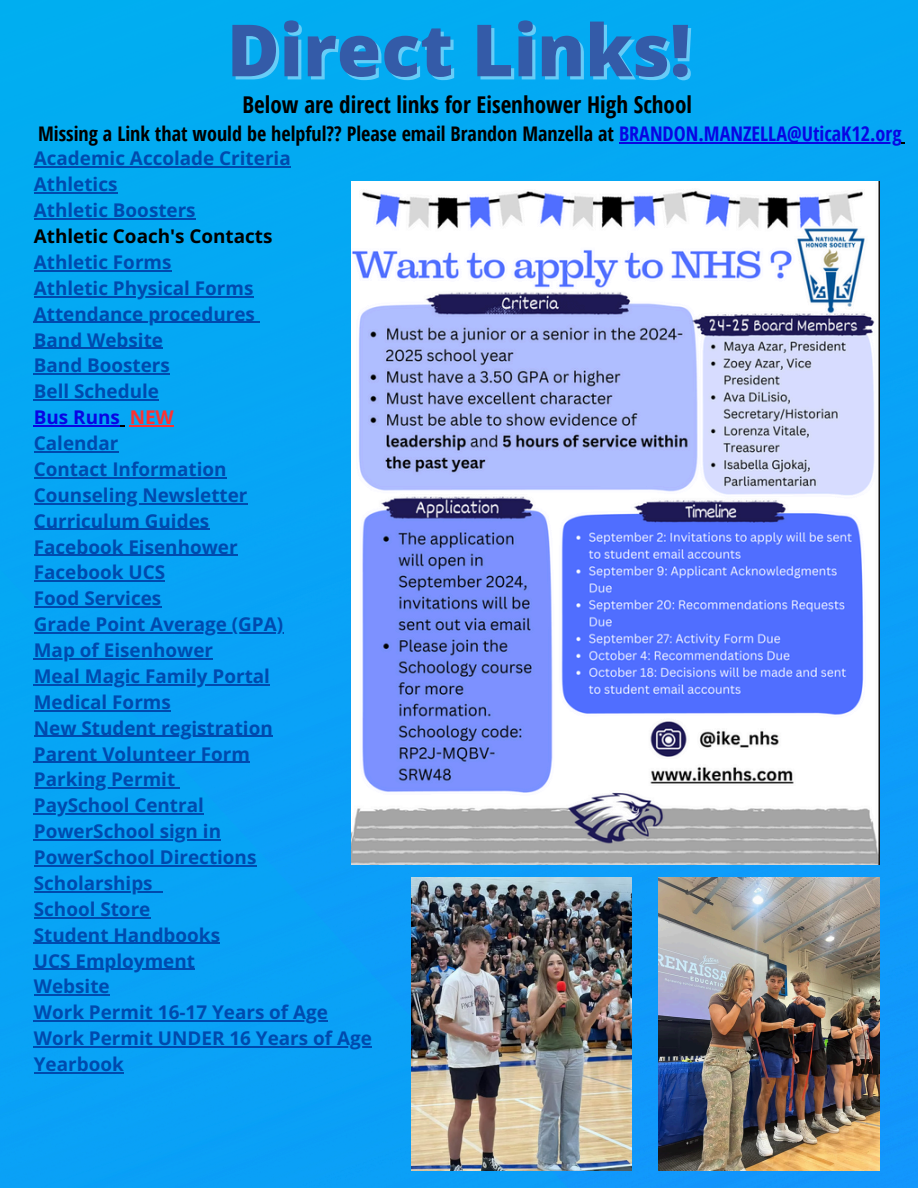
<style>
.page{position:relative;width:918px;height:1188px;background:#fff}
.page>*{position:absolute;margin:0;border:0;box-sizing:border-box;transform-origin:0 0}
.t1{font:800 72px "Open Sans";color:rgb(255 255 255/.4)}
.t2{font:700 23.1px "Open Sans Condensed";color:#000}
.t3{font:700 20.1px "Open Sans Condensed";color:#000}
.t4{font:700 18.9px/25.8px "Open Sans";color:#004aad}
.t5{font:700 18.9px "Open Sans";color:#000}
.t6{font:700 18.9px "Open Sans";color:#0805e3}
.t7{font:700 18.9px "Open Sans";color:#ff3131}
.s1{color:#0805e3}
</style>
<div class="page">
<img style="left:0;top:0;width:918px;height:1188px">
<div style="left:0;top:360px;width:683px;height:828px;background:#08a3f6"></div>
<img style="left:351px;top:181px;width:529px;height:683px">
<img style="left:659px;top:877px;width:220px;height:294px">
<img style="left:411px;top:877px;width:221px;height:294px">
<hr style="left:34px;top:167px;width:257px;height:1px;background:#004aad">
<hr style="left:34px;top:192px;width:83px;height:2px;background:#004aad">
<hr style="left:34px;top:218px;width:162px;height:1px;background:#004aad">
<hr style="left:34px;top:270px;width:138px;height:1px;background:#004aad">
<hr style="left:34px;top:296px;width:219px;height:1px;background:#004aad">
<hr style="left:34px;top:322px;width:221px;height:1px;background:#004aad">
<hr style="left:34px;top:348px;width:129px;height:1px;background:#004aad">
<hr style="left:34px;top:374px;width:136px;height:1px;background:#004aad">
<hr style="left:34px;top:399px;width:125px;height:2px;background:#004aad">
<hr style="left:34px;top:425px;width:86px;height:1px;background:#0805e3">
<hr style="left:130px;top:425px;width:44px;height:1px;background:#ff3131">
<hr style="left:34px;top:451px;width:85px;height:1px;background:#004aad">
<hr style="left:34px;top:477px;width:193px;height:1px;background:#004aad">
<hr style="left:34px;top:503px;width:214px;height:1px;background:#004aad">
<hr style="left:34px;top:529px;width:175px;height:1px;background:#004aad">
<hr style="left:34px;top:555px;width:204px;height:1px;background:#004aad">
<hr style="left:34px;top:581px;width:109px;height:1px;background:#004aad">
<svg style="left:143px;top:581px;width:22px;height:1px"></svg>
<hr style="left:34px;top:606px;width:127px;height:2px;background:#004aad">
<hr style="left:34px;top:632px;width:249px;height:1px;background:#004aad">
<hr style="left:34px;top:658px;width:179px;height:1px;background:#004aad">
<hr style="left:34px;top:684px;width:236px;height:1px;background:#004aad">
<hr style="left:34px;top:710px;width:137px;height:1px;background:#004aad">
<hr style="left:34px;top:736px;width:239px;height:1px;background:#004aad">
<hr style="left:34px;top:762px;width:216px;height:1px;background:#004aad">
<hr style="left:34px;top:788px;width:141px;height:1px;background:#004aad">
<hr style="left:34px;top:813px;width:170px;height:2px;background:#004aad">
<hr style="left:34px;top:839px;width:187px;height:1px;background:#004aad">
<hr style="left:34px;top:865px;width:222px;height:1px;background:#004aad">
<hr style="left:34px;top:891px;width:119px;height:1px;background:#004aad">
<hr style="left:34px;top:917px;width:116px;height:1px;background:#004aad">
<hr style="left:34px;top:943px;width:186px;height:1px;background:#004aad">
<hr style="left:34px;top:969px;width:161px;height:1px;background:#004aad">
<hr style="left:34px;top:995px;width:76px;height:1px;background:#004aad">
<hr style="left:34px;top:1020px;width:294px;height:2px;background:#004aad">
<hr style="left:34px;top:1046px;width:338px;height:1px;background:#004aad">
<hr style="left:34px;top:1072px;width:90px;height:1px;background:#004aad">
<hr style="left:619px;top:142px;width:283px;height:1px;background:#0805e3">
<h1 class="t1" style="left:230px;top:3px;width:465px">Direct Links!</h1>
<p class="t2" style="left:243px;top:88px;width:451px">Below are direct links for Eisenhower High School</p>
<p class="t3" style="left:38px;top:120px;width:865px">Missing a Link that would be helpful?? Please email Brandon Manzella at <span class="s1">BRANDON.MANZELLA@UticaK12.org</span></p>
<p class="t4" style="left:34px;top:145px;width:258px">Academic Accolade Criteria</p>
<p class="t4" style="left:34px;top:171px;width:85px">Athletics</p>
<p class="t4" style="left:34px;top:197px;width:163px">Athletic Boosters</p>
<p class="t5" style="left:34px;top:223px;width:240px">Athletic Coach's Contacts</p>
<p class="t4" style="left:34px;top:249px;width:139px">Athletic Forms</p>
<p class="t4" style="left:34px;top:275px;width:221px">Athletic Physical Forms</p>
<p class="t4" style="left:34px;top:300px;width:223px">Attendance procedures</p>
<p class="t4" style="left:34px;top:326px;width:131px">Band Website</p>
<p class="t4" style="left:34px;top:352px;width:138px">Band Boosters</p>
<p class="t4" style="left:34px;top:378px;width:127px">Bell Schedule</p>
<p class="t6" style="left:34px;top:404px;width:88px">Bus Runs</p>
<p class="t7" style="left:130px;top:404px;width:46px">NEW</p>
<p class="t4" style="left:34px;top:430px;width:194px">Calendar<br>Contact Information</p>
<p class="t4" style="left:34px;top:482px;width:215px">Counseling Newsletter</p>
<p class="t4" style="left:34px;top:507px;width:177px">Curriculum Guides</p>
<p class="t4" style="left:34px;top:533px;width:205px">Facebook Eisenhower</p>
<p class="t4" style="left:34px;top:559px;width:133px">Facebook UCS</p>
<p class="t4" style="left:34px;top:585px;width:129px">Food Services</p>
<p class="t4" style="left:34px;top:611px;width:251px">Grade Point Average (GPA)</p>
<p class="t4" style="left:34px;top:637px;width:181px">Map of Eisenhower</p>
<p class="t4" style="left:34px;top:663px;width:238px">Meal Magic Family Portal</p>
<p class="t4" style="left:34px;top:689px;width:138px">Medical Forms</p>
<p class="t4" style="left:34px;top:714px;width:240px">New Student registration</p>
<p class="t4" style="left:34px;top:740px;width:218px">Parent Volunteer Form</p>
<p class="t4" style="left:34px;top:766px;width:143px">Parking Permit</p>
<p class="t4" style="left:34px;top:792px;width:172px">PaySchool Central</p>
<p class="t4" style="left:34px;top:818px;width:189px">PowerSchool sign in</p>
<p class="t4" style="left:34px;top:844px;width:224px">PowerSchool Directions</p>
<p class="t4" style="left:34px;top:870px;width:120px">Scholarships</p>
<p class="t4" style="left:34px;top:896px;width:118px">School Store</p>
<p class="t4" style="left:34px;top:921px;width:188px">Student Handbooks</p>
<p class="t4" style="left:34px;top:947px;width:163px">UCS Employment</p>
<p class="t4" style="left:34px;top:973px;width:77px">Website</p>
<p class="t4" style="left:34px;top:999px;width:296px">Work Permit 16-17 Years of Age</p>
<p class="t4" style="left:34px;top:1025px;width:340px">Work Permit UNDER 16 Years of Age</p>
<p class="t4" style="left:34px;top:1051px;width:91px">Yearbook</p>
</div>
